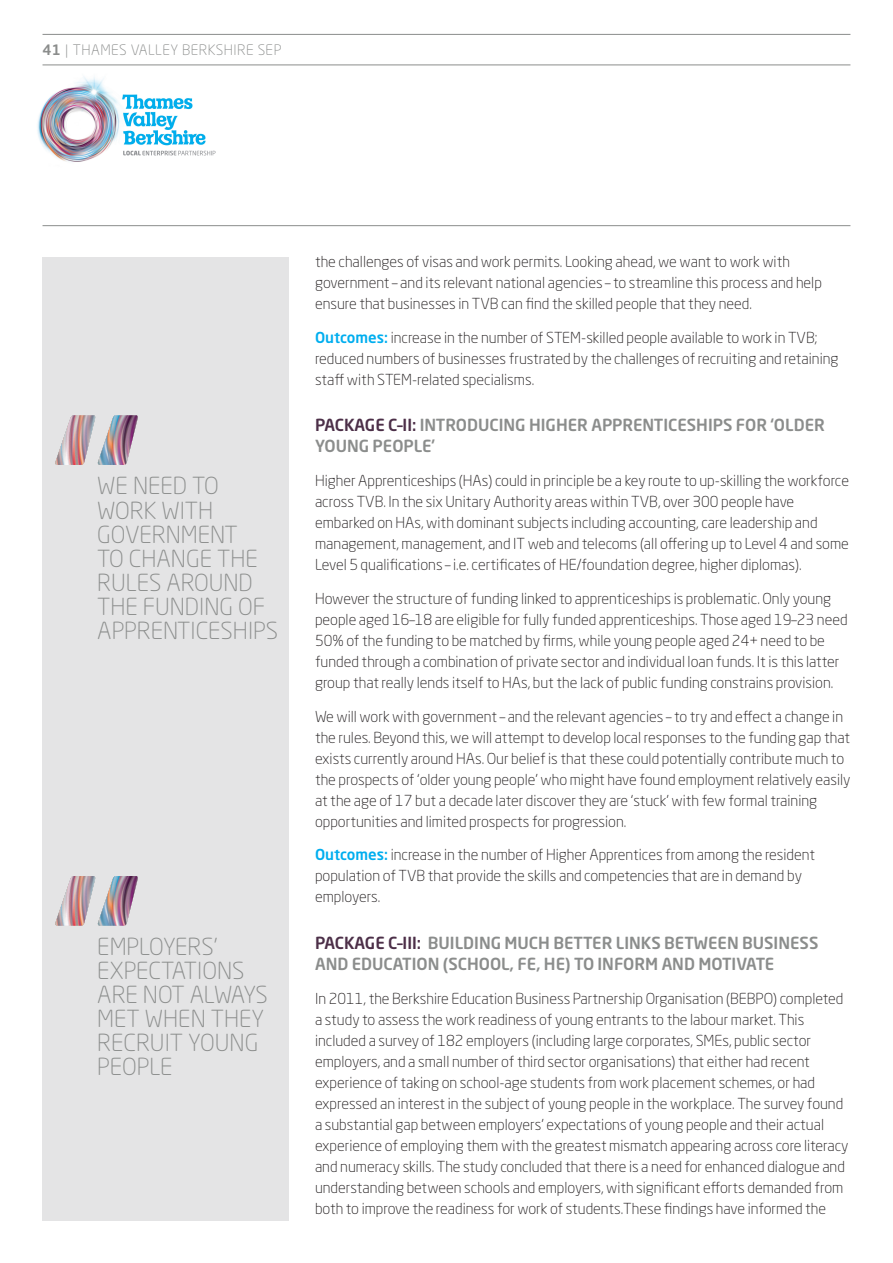
<style>
.page{position:relative;width:893px;height:1263px;background:#fff}
.page>*{position:absolute;margin:0;border:0;box-sizing:border-box;transform-origin:0 0}
.Pullouts_-_margin{font:300 23.25px/24px "Neo Sans Std";color:#8b8d8c}
.Heading_2{font:500 16.5px/21px "Neo Sans Std";color:#8b8d8c}
.Body_text_1{font:300 15px/21px "Neo Sans Std";color:#231f20}
.t1{font:300 14.25px "Neo Sans Std";letter-spacing:.03em;color:#8b8d8c}
.s1{font-weight:500}
.s2{font-weight:500;color:#00aeef}
.s3{color:#4c2f48}
</style>
<div class="page">
<hr style="left:43px;top:225px;width:807px;height:1px;background:#8b8d8c">
<hr style="left:43px;top:65px;width:807px;height:1px;background:#8b8d8c">
<hr style="left:43px;top:34px;width:807px;height:1px;background:#8b8d8c">
<div style="left:43px;top:257px;width:246px;height:963px;background:#e4e4e5"></div>
<img style="left:37px;top:76px;width:179px;height:86px">
<img style="left:55px;top:415px;width:83px;height:50px">
<img style="left:55px;top:876px;width:83px;height:50px">
<p class="t1" style="left:43px;top:41px;width:240px"><span class="s1">41</span> | THAMES VALLEY BERKSHIRE SEP</p>
<p class="Pullouts_-_margin" style="left:97px;top:474px;width:182px">WE NEED TO<br>WORK WITH<br>GOVERNMENT<br>TO CHANGE THE<br>RULES AROUND<br>THE FUNDING OF<br>APPRENTICESHIPS</p>
<p class="Pullouts_-_margin" style="left:97px;top:935px;width:172px">EMPLOYERS’<br>EXPECTATIONS<br>ARE NOT ALWAYS<br>MET WHEN THEY<br>RECRUIT YOUNG<br>PEOPLE</p>
<p class="Body_text_1" style="left:315px;top:251px;width:508px">the challenges of visas and work permits. Looking ahead, we want to work with government – and its relevant national agencies – to streamline this process and help ensure that businesses in TVB can find the skilled people that they need.</p>
<p class="Body_text_1" style="left:315px;top:327px;width:525px"><span class="s2">Outcomes:</span> increase in the number of STEM-skilled people available to work in TVB; reduced numbers of businesses frustrated by the challenges of recruiting and retaining staff with STEM-related specialisms.</p>
<p class="Heading_2" style="left:315px;top:414px;width:511px"><span class="s3">PACKAGE C–II:</span> INTRODUCING HIGHER APPRENTICESHIPS FOR ‘OLDER<br>YOUNG PEOPLE’</p>
<p class="Body_text_1" style="left:315px;top:470px;width:536px">Higher Apprenticeships (HAs) could in principle be a key route to up-skilling the workforce across TVB. In the six Unitary Authority areas within TVB, over 300 people have embarked on HAs, with dominant subjects including accounting, care leadership and management, management, and IT web and telecoms (all offering up to Level 4 and some Level 5 qualifications – i.e. certificates of HE/foundation degree, higher diplomas).</p>
<p class="Body_text_1" style="left:315px;top:588px;width:534px">However the structure of funding linked to apprenticeships is problematic. Only young people aged 16–18 are eligible for fully funded apprenticeships. Those aged 19–23 need 50% of the funding to be matched by firms, while young people aged 24+ need to be funded through a combination of private sector and individual loan funds. It is this latter group that really lends itself to HAs, but the lack of public funding constrains provision.</p>
<p class="Body_text_1" style="left:315px;top:705px;width:537px">We will work with government – and the relevant agencies – to try and effect a change in the rules. Beyond this, we will attempt to develop local responses to the funding gap that exists currently around HAs. Our belief is that these could potentially contribute much to the prospects of ‘older young people’ who might have found employment relatively easily at the age of 17 but a decade later discover they are ‘stuck’ with few formal training opportunities and limited prospects for progression.</p>
<p class="Body_text_1" style="left:315px;top:844px;width:502px"><span class="s2">Outcomes:</span> increase in the number of Higher Apprentices from among the resident population of TVB that provide the skills and competencies that are in demand by employers.</p>
<p class="Heading_2" style="left:315px;top:932px;width:505px"><span class="s3">PACKAGE C–III:</span> BUILDING MUCH BETTER LINKS BETWEEN BUSINESS<br>AND EDUCATION (SCHOOL, FE, HE) TO INFORM AND MOTIVATE</p>
<p class="Body_text_1" style="left:315px;top:987px;width:535px">In 2011, the Berkshire Education Business Partnership Organisation (BEBPO) completed a study to assess the work readiness of young entrants to the labour market. This included a survey of 182 employers (including large corporates, SMEs, public sector employers, and a small number of third sector organisations) that either had recent experience of taking on school-age students from work placement schemes, or had expressed an interest in the subject of young people in the workplace. The survey found a substantial gap between employers’ expectations of young people and their actual experience of employing them with the greatest mismatch appearing across core literacy and numeracy skills. The study concluded that there is a need for enhanced dialogue and understanding between schools and employers, with significant efforts demanded from both to improve the readiness for work of students.These findings have informed the</p>
</div>
